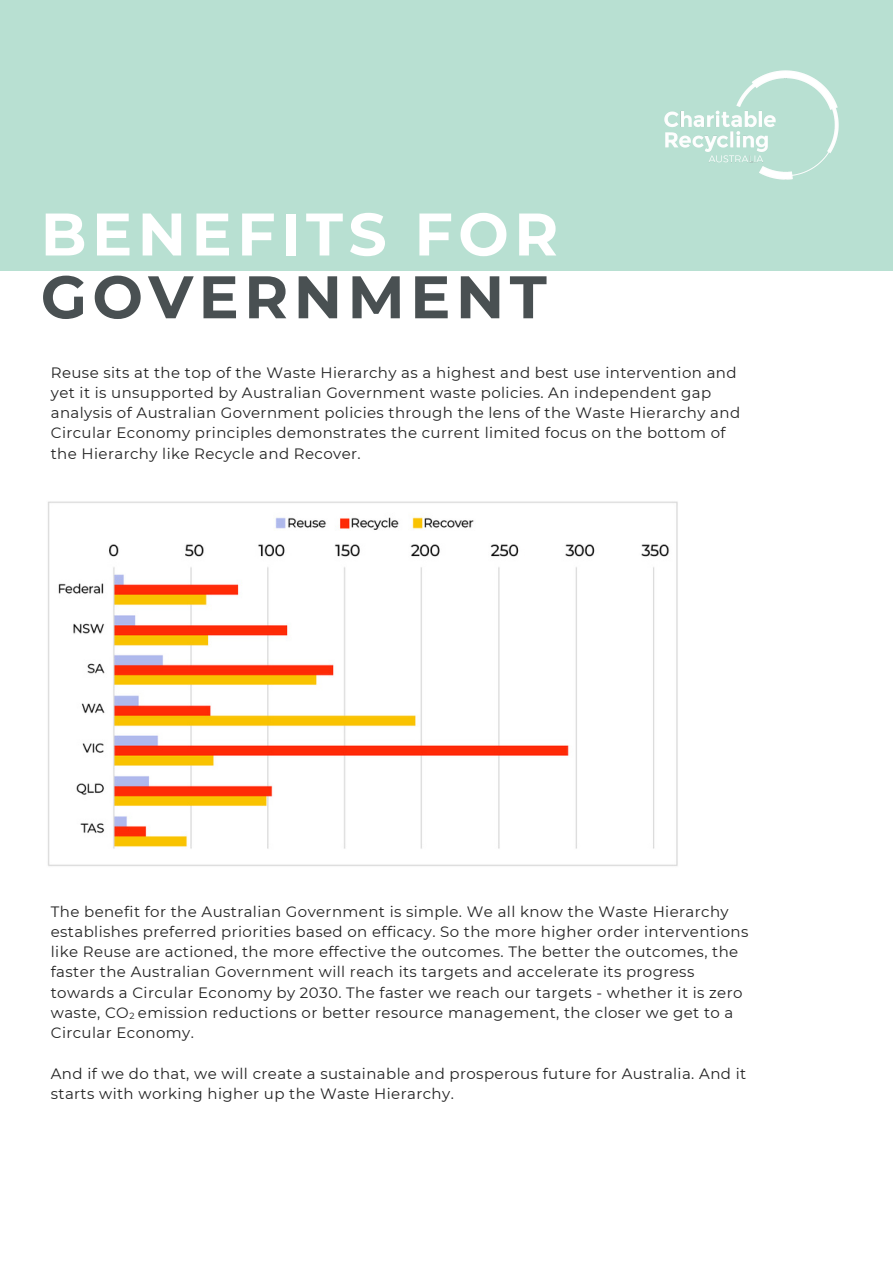
<style>
.page{position:relative;width:893px;height:1264px;background:#fff}
.page>*{position:absolute;margin:0;border:0;box-sizing:border-box;transform-origin:0 0}
.t1{font:700 60px "Montserrat";letter-spacing:.09em;color:#fff}
.t2{font:700 60px "Montserrat";letter-spacing:.09em;color:#495052}
.t3{font:15px/20.2px "Montserrat";letter-spacing:.025em;color:#222}
.t4{font:9px "Montserrat";color:#222}
</style>
<div class="page">
<div style="left:0;top:0;width:892px;height:270px;background:#b8e0d2"></div>
<img style="left:664px;top:70px;width:175px;height:110px">
<img style="left:48px;top:501px;width:630px;height:365px">
<p class="t1" style="left:41px;top:197px;width:519px">BENEFITS FOR</p>
<p class="t2" style="left:41px;top:260px;width:507px">GOVERNMENT</p>
<p class="t3" style="left:51px;top:362px;width:690px">Reuse sits at the top of the Waste Hierarchy as a highest and best use intervention and yet it is unsupported by Australian Government waste policies. An independent gap analysis of Australian Government policies through the lens of the Waste Hierarchy and Circular Economy principles demonstrates the current limited focus on the bottom of the Hierarchy like Recycle and Recover.</p>
<p class="t3" style="left:51px;top:901px;width:699px">The benefit for the Australian Government is simple. We all know the Waste Hierarchy establishes preferred priorities based on efficacy. So the more higher order interventions like Reuse are actioned, the more effective the outcomes. The better the outcomes, the faster the Australian Government will reach its targets and accelerate its progress towards a Circular Economy by 2030. The faster we reach our targets - whether it is zero waste, CO emission reductions or better resource management, the closer we get to a Circular Economy.</p>
<p class="t3" style="left:51px;top:1063px;width:696px">And if we do that, we will create a sustainable and prosperous future for Australia. And it starts with working higher up the Waste Hierarchy.</p>
<p class="t4" style="left:129px;top:1010px;width:7px">2</p>
</div>
